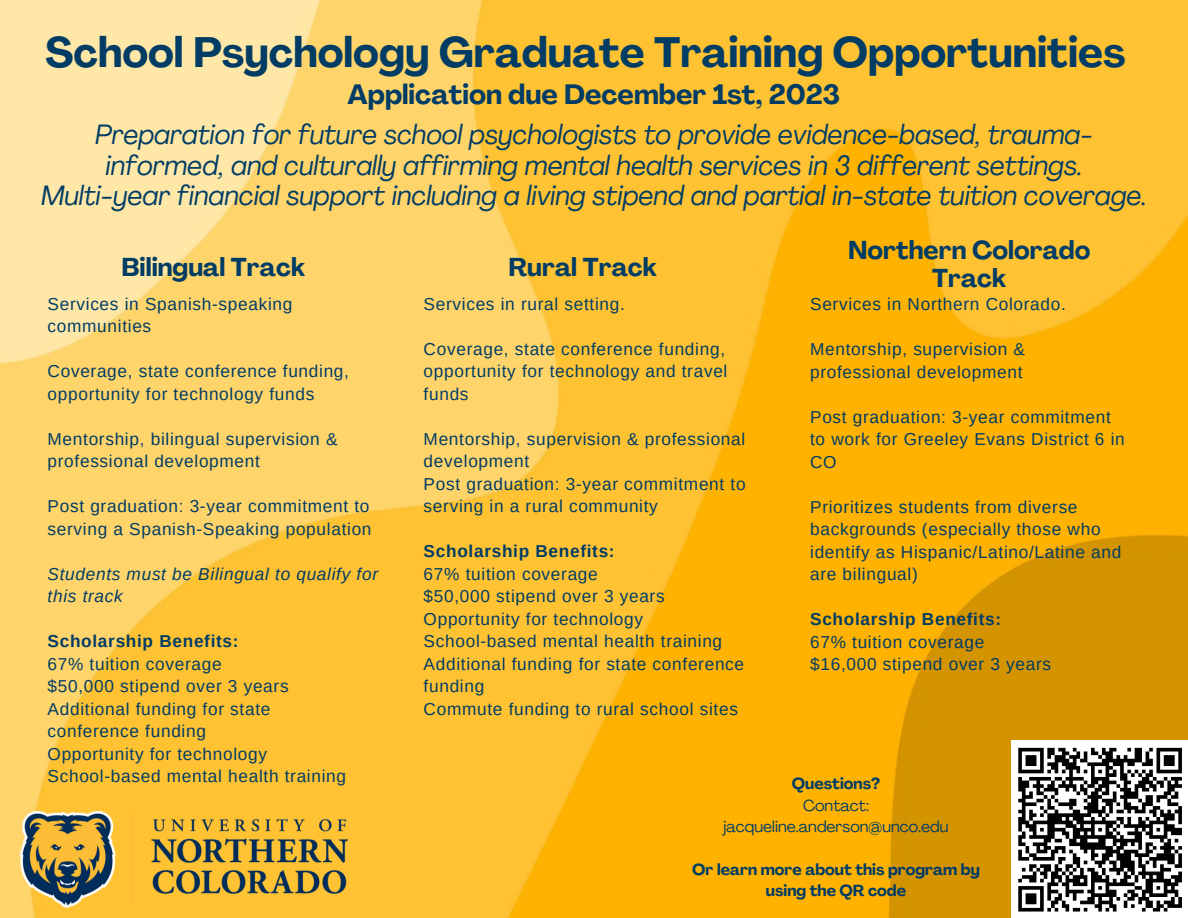
<style>
.page{position:relative;width:1188px;height:918px;background:#fff}
.page>*{position:absolute;margin:0;border:0;box-sizing:border-box;transform-origin:0 0}
.t1{font:700 42px "Agrandir";color:#013c65}
.t2{font:italic 27.6px/30.3px "Agrandir";color:#013c65;text-align:center}
.t3{font:700 27.6px "Agrandir";color:#013c65}
.t4{font:700 25.5px/28.2px "Agrandir";color:#013c65;text-align:center}
.t5{font:17.25px/22.5px "Arimo";letter-spacing:.04em;color:#013c65}
.t6{font:700 17.25px "Arimo";letter-spacing:.04em;color:#013c65}
.t7{font:italic 17.25px/22.5px "Arimo";letter-spacing:.04em;color:#013c65}
.t8{font:700 15.75px/21.3px "Agrandir";color:#013c65;text-align:center}
.t9{font:15.75px "Agrandir";color:#013c65}
</style>
<div class="page">
<img style="left:0;top:0;width:1188px;height:918px">
<img style="left:20px;top:811px;width:327px;height:97px">
<div style="left:1011px;top:741px;width:177px;height:177px;background:#fff"></div>
<svg style="left:1018px;top:747px;width:164px;height:165px"></svg>
<p class="t1" style="left:45px;top:36px;width:1082px">School Psychology Graduate Training Opportunities</p>
<p class="t3" style="left:348px;top:84px;width:494px">Application due December 1st, 2023</p>
<p class="t2" style="left:95px;top:122px;width:999px">Preparation for future school psychologists to provide evidence-based, trauma&shy;informed, and culturally affirming mental health services in 3 different settings.</p>
<p class="t2" style="left:41px;top:183px;width:1107px">Multi-year financial support including a living stipend and partial in-state tuition coverage.</p>
<p class="t4" style="left:122px;top:256px;width:185px">Bilingual Track</p>
<p class="t5" style="left:48px;top:293px;width:246px">Services in Spanish-speaking communities</p>
<p class="t5" style="left:48px;top:360px;width:303px">Coverage, state conference funding, opportunity for technology funds</p>
<p class="t5" style="left:48px;top:428px;width:291px">Mentorship, bilingual supervision &amp; professional development</p>
<p class="t5" style="left:48px;top:495px;width:325px">Post graduation: 3-year commitment to serving a Spanish-Speaking population</p>
<p class="t7" style="left:48px;top:563px;width:332px">Students must be Bilingual to qualify for this track</p>
<p class="t6" style="left:48px;top:632px;width:193px">Scholarship Benefits:</p>
<p class="t5" style="left:48px;top:653px;width:176px">67% tuition coverage</p>
<p class="t5" style="left:48px;top:675px;width:243px">$50,000 stipend over 3 years</p>
<p class="t5" style="left:48px;top:698px;width:224px">Additional funding for state</p>
<p class="t5" style="left:48px;top:720px;width:160px">conference funding</p>
<p class="t5" style="left:48px;top:765px;width:300px">School-based mental health training</p>
<p class="t5" style="left:48px;top:743px;width:221px">Opportunity for technology</p>
<p class="t4" style="left:509px;top:256px;width:150px">Rural Track</p>
<p class="t5" style="left:424px;top:293px;width:203px">Services in rural setting.</p>
<p class="t5" style="left:424px;top:338px;width:305px">Coverage, state conference funding, opportunity for technology and travel funds</p>
<p class="t5" style="left:424px;top:428px;width:323px">Mentorship, supervision &amp; professional development</p>
<p class="t5" style="left:424px;top:473px;width:323px">Post graduation: 3-year commitment to serving in a rural community</p>
<p class="t6" style="left:424px;top:542px;width:193px">Scholarship Benefits:</p>
<p class="t5" style="left:424px;top:563px;width:176px">67% tuition coverage</p>
<p class="t5" style="left:424px;top:585px;width:243px">$50,000 stipend over 3 years</p>
<p class="t5" style="left:424px;top:608px;width:221px">Opportunity for technology</p>
<p class="t5" style="left:424px;top:630px;width:322px">School-based mental health training<br>Additional funding for state conference funding</p>
<p class="t5" style="left:424px;top:698px;width:316px">Commute funding to rural school sites</p>
<p class="t4" style="left:848px;top:239px;width:244px">Northern Colorado<br>Track</p>
<p class="t5" style="left:810px;top:293px;width:257px">Services in Northern Colorado.</p>
<p class="t5" style="left:810px;top:338px;width:216px">Mentorship, supervision &amp;</p>
<p class="t5" style="left:810px;top:360px;width:214px">professional development</p>
<p class="t5" style="left:810px;top:405px;width:316px">Post graduation: 3-year commitment to work for Greeley Evans District 6 in<br>CO</p>
<p class="t5" style="left:810px;top:495px;width:313px">Prioritizes students from diverse backgrounds (especially those who identify as Hispanic/Latino/Latine and are bilingual)</p>
<p class="t6" style="left:810px;top:609px;width:193px">Scholarship Benefits:</p>
<p class="t5" style="left:810px;top:630px;width:176px">67% tuition coverage</p>
<p class="t5" style="left:810px;top:653px;width:243px">$16,000 stipend over 3 years</p>
<p class="t8" style="left:792px;top:775px;width:90px">Questions?</p>
<p class="t9" style="left:803px;top:799px;width:68px">Contact:</p>
<p class="t9" style="left:723px;top:820px;width:227px">jacqueline.anderson@unco.edu</p>
<p class="t8" style="left:692px;top:860px;width:289px">Or learn more about this program by using the QR code</p>
</div>
